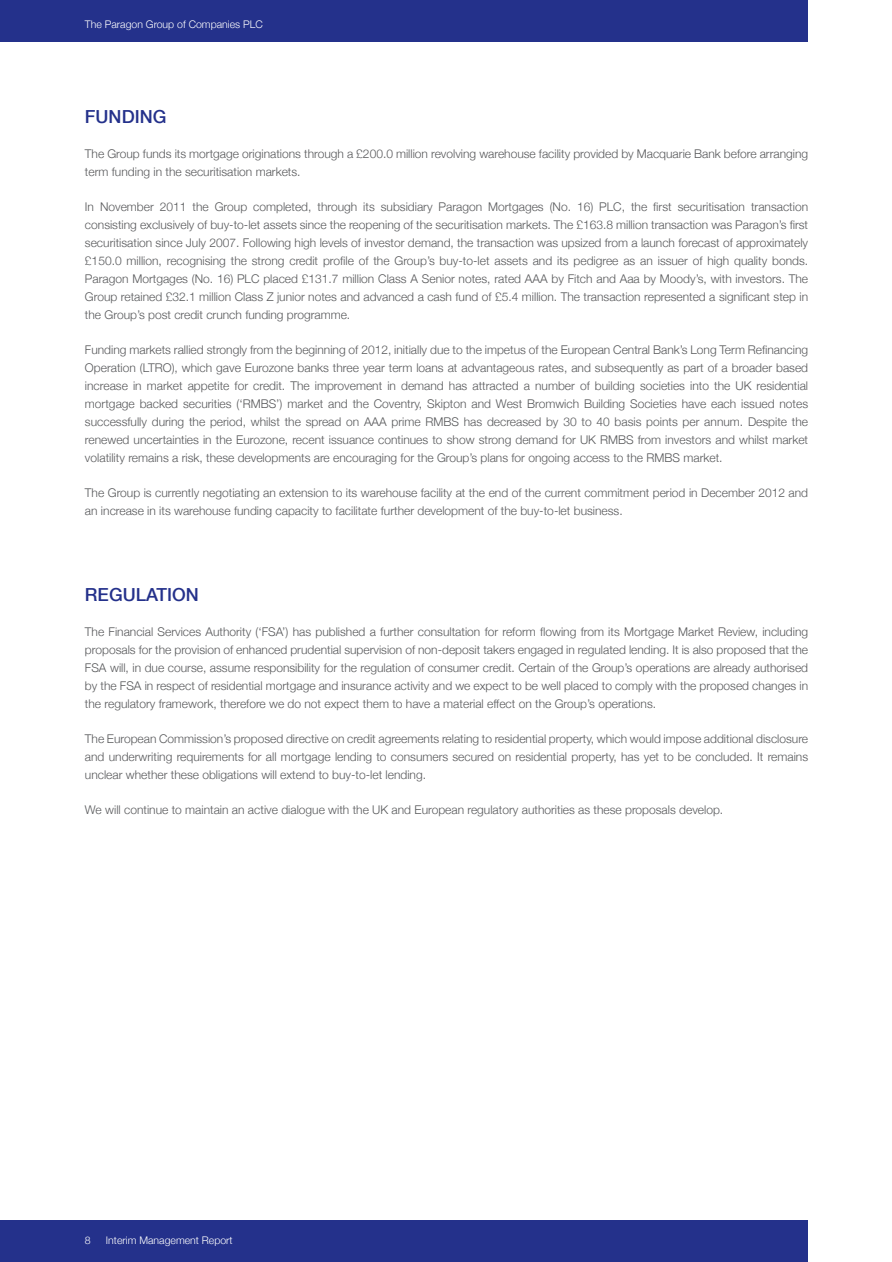
<style>
.page{position:relative;width:892px;height:1262px;background:#fff}
.page>*{position:absolute;margin:0;border:0;box-sizing:border-box;transform-origin:0 0}
.t1{font:500 18px "Helvetica Neue";color:#24318b}
.t2{font:300 12px/18px "Helvetica Neue";color:#57585a;text-align:justify}
.t3{font:300 10.5px "Helvetica Neue";color:#fff}
</style>
<div class="page">
<div style="left:0;top:0;width:808px;height:42px;background:#24318b"></div>
<div style="left:0;top:1220px;width:808px;height:42px;background:#24318b"></div>
<p class="t3" style="left:85px;top:18px;width:179px">The Paragon Group of Companies PLC</p>
<h1 class="t1" style="left:85px;top:105px;width:83px">FUNDING</h1>
<p class="t2" style="left:85px;top:144px;width:724px">The Group funds its mortgage originations through a £200.0 million revolving warehouse facility provided by Macquarie Bank before arranging term funding in the securitisation markets.</p>
<p class="t2" style="left:85px;top:197px;width:724px">In November 2011 the Group completed, through its subsidiary Paragon Mortgages (No. 16) PLC, the first securitisation transaction consisting exclusively of buy-to-let assets since the reopening of the securitisation markets. The £163.8 million transaction was Paragon’s first securitisation since July 2007. Following high levels of investor demand, the transaction was upsized from a launch forecast of approximately £150.0 million, recognising the strong credit profile of the Group’s buy-to-let assets and its pedigree as an issuer of high quality bonds.<br>Paragon Mortgages (No. 16) PLC placed £131.7 million Class A Senior notes, rated AAA by Fitch and Aaa by Moody’s, with investors. The Group retained £32.1 million Class Z junior notes and advanced a cash fund of £5.4 million. The transaction represented a significant step in the Group’s post credit crunch funding programme.</p>
<p class="t2" style="left:85px;top:340px;width:724px">Funding markets rallied strongly from the beginning of 2012, initially due to the impetus of the European Central Bank’s Long Term Refinancing Operation (LTRO), which gave Eurozone banks three year term loans at advantageous rates, and subsequently as part of a broader based increase in market appetite for credit. The improvement in demand has attracted a number of building societies into the UK residential mortgage backed securities (‘RMBS’) market and the Coventry, Skipton and West Bromwich Building Societies have each issued notes successfully during the period, whilst the spread on AAA prime RMBS has decreased by 30 to 40 basis points per annum. Despite the renewed uncertainties in the Eurozone, recent issuance continues to show strong demand for UK RMBS from investors and whilst market volatility remains a risk, these developments are encouraging for the Group’s plans for ongoing access to the RMBS market.</p>
<p class="t2" style="left:85px;top:483px;width:724px">The Group is currently negotiating an extension to its warehouse facility at the end of the current commitment period in December 2012 and an increase in its warehouse funding capacity to facilitate further development of the buy-to-let business.</p>
<h1 class="t1" style="left:85px;top:583px;width:115px">REGULATION</h1>
<p class="t2" style="left:85px;top:622px;width:724px">The Financial Services Authority (‘FSA’) has published a further consultation for reform flowing from its Mortgage Market Review, including proposals for the provision of enhanced prudential supervision of non-deposit takers engaged in regulated lending. It is also proposed that the FSA will, in due course, assume responsibility for the regulation of consumer credit. Certain of the Group’s operations are already authorised by the FSA in respect of residential mortgage and insurance activity and we expect to be well placed to comply with the proposed changes in the regulatory framework, therefore we do not expect them to have a material effect on the Group’s operations.</p>
<p class="t2" style="left:85px;top:729px;width:724px">The European Commission’s proposed directive on credit agreements relating to residential property, which would impose additional disclosure and underwriting requirements for all mortgage lending to consumers secured on residential property, has yet to be concluded. It remains unclear whether these obligations will extend to buy-to-let lending.</p>
<p class="t2" style="left:85px;top:800px;width:639px">We will continue to maintain an active dialogue with the UK and European regulatory authorities as these proposals develop.</p>
<p class="t3" style="left:85px;top:1234px;width:7px">8</p>
<p class="t3" style="left:106px;top:1234px;width:128px">Interim Management Report</p>
</div>
